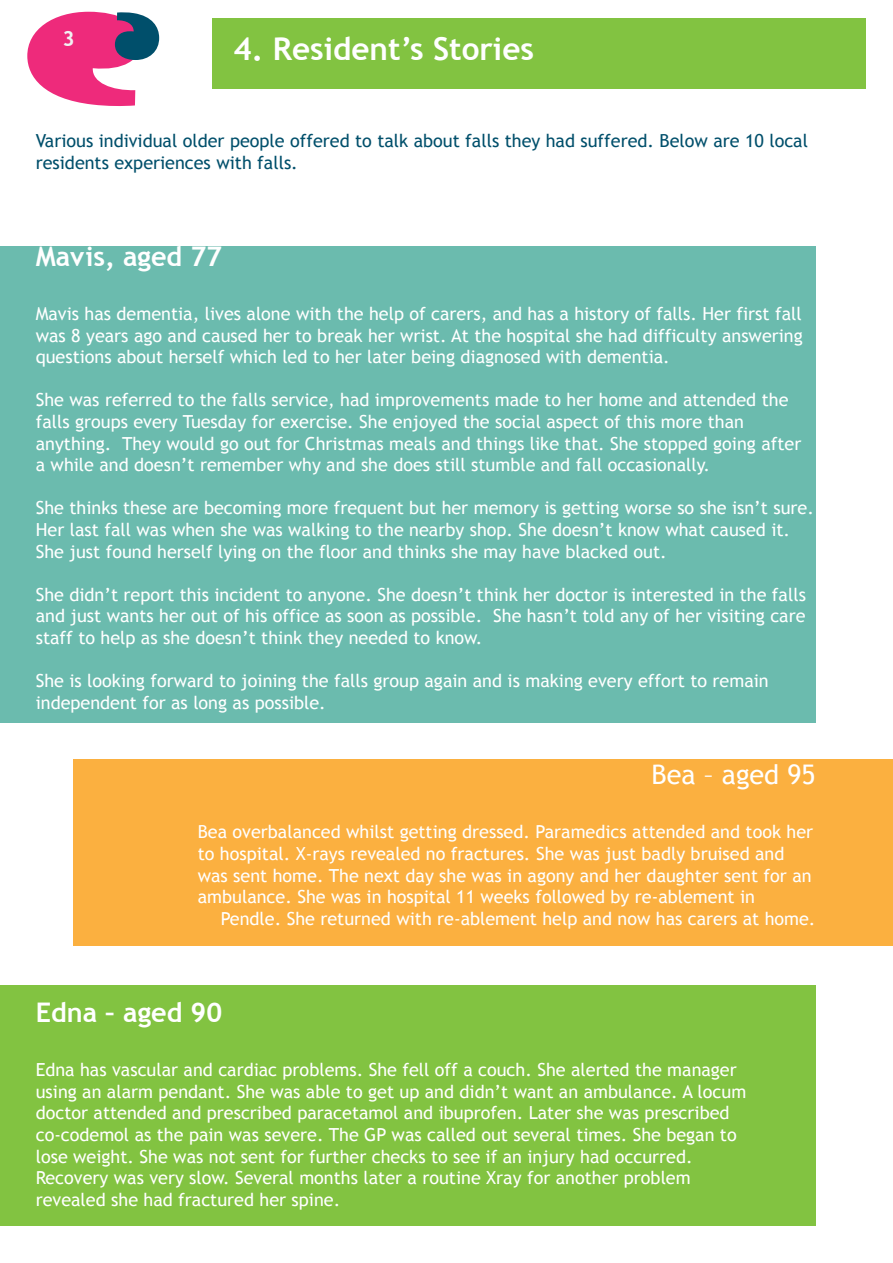
<style>
.page{position:relative;width:893px;height:1263px;background:#fff}
.page>*{position:absolute;margin:0;border:0;box-sizing:border-box;transform-origin:0 0}
.t1{font:700 31.5px "Trebuchet MS";color:#fff}
.t2{font:700 27px "Trebuchet MS";color:#fff}
.t3{font:27px "Trebuchet MS";color:#fff}
.t4{font:700 21px "Trebuchet MS";color:#f1f1f2}
.t5{font:18px/21.6px "Trebuchet MS";color:#fff}
.t6{font:18px/21.6px "Trebuchet MS";color:#004f6b}
</style>
<div class="page">
<div style="left:0;top:985px;width:816px;height:241px;background:#82c341"></div>
<div style="left:73px;top:759px;width:820px;height:186px;background:#fbb040"></div>
<div style="left:0;top:246px;width:816px;height:476px;background:#6bbbae"></div>
<div style="left:212px;top:18px;width:654px;height:71px;background:#82c341"></div>
<svg style="left:27px;top:12px;width:132px;height:94px"></svg>
<p class="t4" style="left:62px;top:26px;width:14px">3</p>
<h1 class="t1" style="left:233px;top:29px;width:302px">4. Resident’s Stories</h1>
<p class="t6" style="left:36px;top:130px;width:774px">Various individual older people offered to talk about falls they had suffered. Below are 10 local residents experiences with falls.</p>
<h2 class="t2" style="left:36px;top:240px;width:188px">Mavis, aged 77</h2>
<p class="t5" style="left:36px;top:303px;width:769px;text-align:justify">Mavis has dementia, lives alone with the help of carers, and has a history of falls. Her first fall was 8 years ago and caused her to break her wrist. At the hospital she had difficulty answering questions about herself which led to her later being diagnosed with dementia.</p>
<p class="t5" style="left:36px;top:389px;width:767px">She was referred to the falls service, had improvements made to her home and attended the falls groups every Tuesday for exercise. She enjoyed the social aspect of this more than anything. They would go out for Christmas meals and things like that. She stopped going after a while and doesn’t remember why and she does still stumble and fall occasionally.</p>
<p class="t5" style="left:36px;top:497px;width:780px">She thinks these are becoming more frequent but her memory is getting worse so she isn’t sure.<br>Her last fall was when she was walking to the nearby shop. She doesn’t know what caused it.<br>She just found herself lying on the floor and thinks she may have blacked out.</p>
<p class="t5" style="left:36px;top:584px;width:772px;text-align:justify">She didn’t report this incident to anyone. She doesn’t think her doctor is interested in the falls and just wants her out of his office as soon as possible. She hasn’t told any of her visiting care staff to help as she doesn’t think they needed to know.</p>
<p class="t5" style="left:36px;top:670px;width:734px">She is looking forward to joining the falls group again and is making every effort to remain independent for as long as possible.</p>
<h2 class="t3" style="left:651px;top:759px;width:166px">Bea – aged 95</h2>
<p class="t5" style="left:198px;top:821px;width:617px">Bea overbalanced whilst getting dressed. Paramedics attended and took her to hospital. X-rays revealed no fractures. She was just badly bruised and was sent home. The next day she was in agony and her daughter sent for an ambulance. She was in hospital 11 weeks followed by re-ablement in</p>
<p class="t5" style="left:221px;top:908px;width:596px">Pendle. She returned with re-ablement help and now has carers at home.</p>
<h2 class="t2" style="left:36px;top:996px;width:188px">Edna – aged 90</h2>
<p class="t5" style="left:36px;top:1059px;width:712px">Edna has vascular and cardiac problems. She fell off a couch. She alerted the manager using an alarm pendant. She was able to get up and didn’t want an ambulance. A locum doctor attended and prescribed paracetamol and ibuprofen. Later she was prescribed co-codemol as the pain was severe. The GP was called out several times. She began to lose weight. She was not sent for further checks to see if an injury had occurred.<br>Recovery was very slow. Several months later a routine Xray for another problem revealed she had fractured her spine.</p>
</div>
